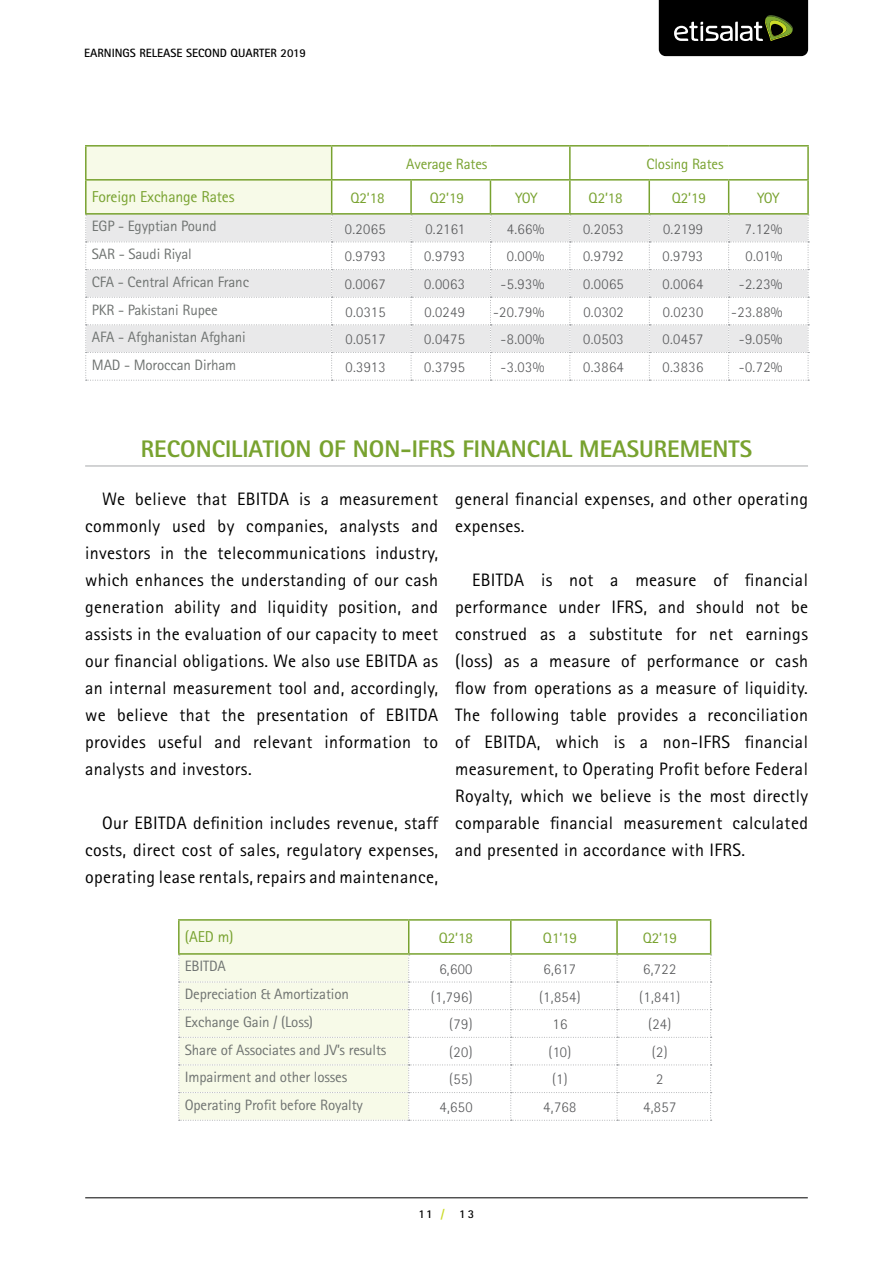
<style>
.page{position:relative;width:893px;height:1263px;background:#fff}
.page>*{position:absolute;margin:0;border:0;box-sizing:border-box;transform-origin:0 0}
.t1{font:800 24px "AT Rotis Sans Serif";color:#78a22f}
.t2{font:18px/27px "Rotis Sans Serif";letter-spacing:.02em;color:#000;text-align:justify}
.t3{font:15.75px "Rotis Sans Serif";letter-spacing:-.01em;color:#78a22f}
.t4{font:300 15px "AT Rotis Sans Serif";letter-spacing:.025em;color:#58595b}
.t5{font:15px "Rotis Sans Serif";letter-spacing:-.01em;color:#6f7371}
.t6{font:15px "Rotis Sans Serif";letter-spacing:-.01em;color:#78a22f}
.t7{font:700 12px "Rotis Sans Serif";color:#000}
.s1{color:#cbdb2a}
</style>
<div class="page">
<hr style="left:85px;top:1197px;width:723px;height:1px;background:#000">
<svg style="left:85px;top:147px;width:724px;height:234px"></svg>
<hr style="left:85px;top:145px;width:247px;height:2px;background:#78a22f">
<hr style="left:85px;top:147px;width:2px;height:32px;background:#78a22f">
<hr style="left:332px;top:145px;width:79px;height:2px;background:#78a22f">
<hr style="left:331px;top:147px;width:1px;height:32px;background:#78a22f">
<hr style="left:411px;top:145px;width:79px;height:2px;background:#78a22f">
<hr style="left:490px;top:145px;width:80px;height:2px;background:#78a22f">
<hr style="left:570px;top:145px;width:79px;height:2px;background:#78a22f">
<hr style="left:569px;top:147px;width:2px;height:32px;background:#78a22f">
<hr style="left:649px;top:145px;width:80px;height:2px;background:#78a22f">
<hr style="left:729px;top:145px;width:80px;height:2px;background:#78a22f">
<hr style="left:807px;top:147px;width:2px;height:32px;background:#78a22f">
<hr style="left:85px;top:179px;width:247px;height:2px;background:#78a22f">
<hr style="left:85px;top:181px;width:2px;height:32px;background:#78a22f">
<hr style="left:332px;top:179px;width:79px;height:2px;background:#78a22f">
<hr style="left:331px;top:181px;width:1px;height:32px;background:#78a22f">
<hr style="left:411px;top:179px;width:79px;height:2px;background:#78a22f">
<hr style="left:410px;top:181px;width:2px;height:32px;background:#78a22f">
<hr style="left:490px;top:179px;width:80px;height:2px;background:#78a22f">
<hr style="left:490px;top:181px;width:1px;height:32px;background:#78a22f">
<hr style="left:570px;top:179px;width:79px;height:2px;background:#78a22f">
<hr style="left:569px;top:181px;width:2px;height:32px;background:#78a22f">
<hr style="left:649px;top:179px;width:80px;height:2px;background:#78a22f">
<hr style="left:648px;top:181px;width:2px;height:32px;background:#78a22f">
<hr style="left:729px;top:179px;width:80px;height:2px;background:#78a22f">
<hr style="left:728px;top:181px;width:1px;height:32px;background:#78a22f">
<hr style="left:807px;top:181px;width:2px;height:32px;background:#78a22f">
<hr style="left:85px;top:213px;width:247px;height:2px;background:#78a22f">
<hr style="left:332px;top:213px;width:79px;height:2px;background:#78a22f">
<hr style="left:411px;top:213px;width:79px;height:2px;background:#78a22f">
<hr style="left:490px;top:213px;width:80px;height:2px;background:#78a22f">
<hr style="left:570px;top:213px;width:79px;height:2px;background:#78a22f">
<hr style="left:649px;top:213px;width:80px;height:2px;background:#78a22f">
<hr style="left:729px;top:213px;width:80px;height:2px;background:#78a22f">
<div style="left:180px;top:921px;width:228px;height:32px;background:#f7fae8"></div>
<svg style="left:178px;top:955px;width:534px;height:166px"></svg>
<hr style="left:178px;top:919px;width:231px;height:2px;background:#78a22f">
<hr style="left:178px;top:921px;width:2px;height:32px;background:#78a22f">
<hr style="left:409px;top:919px;width:102px;height:2px;background:#78a22f">
<hr style="left:408px;top:921px;width:1px;height:32px;background:#78a22f">
<hr style="left:511px;top:919px;width:106px;height:2px;background:#78a22f">
<hr style="left:510px;top:921px;width:2px;height:32px;background:#78a22f">
<hr style="left:617px;top:919px;width:94px;height:2px;background:#78a22f">
<hr style="left:616px;top:921px;width:2px;height:32px;background:#78a22f">
<hr style="left:710px;top:921px;width:1px;height:32px;background:#78a22f">
<hr style="left:178px;top:953px;width:231px;height:2px;background:#78a22f">
<hr style="left:409px;top:953px;width:102px;height:2px;background:#78a22f">
<hr style="left:511px;top:953px;width:106px;height:2px;background:#78a22f">
<hr style="left:617px;top:953px;width:94px;height:2px;background:#78a22f">
<hr style="left:85px;top:466px;width:723px;height:1px;background:#a6a8ab">
<svg style="left:659px;top:0;width:149px;height:56px;background:#1a1b16"></svg>
<p class="t7" style="left:84px;top:46px;width:223px">EARNINGS RELEASE SECOND QUARTER 2019</p>
<p class="t6" style="left:406px;top:155px;width:83px">Average Rates</p>
<p class="t6" style="left:647px;top:155px;width:79px">Closing Rates</p>
<p class="t3" style="left:92px;top:188px;width:144px">Foreign Exchange Rates</p>
<p class="t6" style="left:350px;top:189px;width:36px">Q2’18</p>
<p class="t6" style="left:430px;top:189px;width:36px">Q2’19</p>
<p class="t6" style="left:515px;top:189px;width:24px">YOY</p>
<p class="t6" style="left:589px;top:189px;width:36px">Q2’18</p>
<p class="t6" style="left:672px;top:189px;width:36px">Q2’19</p>
<p class="t6" style="left:757px;top:189px;width:24px">YOY</p>
<p class="t5" style="left:92px;top:217px;width:126px">EGP - Egyptian Pound</p>
<p class="t4" style="left:345px;top:220px;width:42px">0.2065</p>
<p class="t4" style="left:425px;top:220px;width:41px">0.2161</p>
<p class="t4" style="left:507px;top:220px;width:39px">4.66%</p>
<p class="t4" style="left:583px;top:220px;width:42px">0.2053</p>
<p class="t4" style="left:663px;top:220px;width:42px">0.2199</p>
<p class="t4" style="left:745px;top:220px;width:39px">7.12%</p>
<p class="t5" style="left:92px;top:245px;width:102px">SAR - Saudi Riyal</p>
<p class="t4" style="left:345px;top:248px;width:42px">0.9793</p>
<p class="t4" style="left:424px;top:248px;width:42px">0.9793</p>
<p class="t4" style="left:507px;top:248px;width:39px">0.00%</p>
<p class="t4" style="left:583px;top:248px;width:42px">0.9792</p>
<p class="t4" style="left:662px;top:248px;width:42px">0.9793</p>
<p class="t4" style="left:745px;top:248px;width:39px">0.01%</p>
<p class="t5" style="left:92px;top:273px;width:159px">CFA - Central African Franc</p>
<p class="t4" style="left:345px;top:275px;width:42px">0.0067</p>
<p class="t4" style="left:424px;top:275px;width:42px">0.0063</p>
<p class="t4" style="left:501px;top:275px;width:45px">-5.93%</p>
<p class="t4" style="left:583px;top:275px;width:42px">0.0065</p>
<p class="t4" style="left:662px;top:275px;width:42px">0.0064</p>
<p class="t4" style="left:739px;top:275px;width:45px">-2.23%</p>
<p class="t5" style="left:92px;top:301px;width:128px">PKR - Pakistani Rupee</p>
<p class="t4" style="left:345px;top:303px;width:42px">0.0315</p>
<p class="t4" style="left:425px;top:303px;width:42px">0.0249</p>
<p class="t4" style="left:493px;top:303px;width:53px">-20.79%</p>
<p class="t4" style="left:583px;top:303px;width:42px">0.0302</p>
<p class="t4" style="left:663px;top:303px;width:42px">0.0230</p>
<p class="t4" style="left:731px;top:303px;width:53px">-23.88%</p>
<p class="t5" style="left:92px;top:328px;width:155px">AFA - Afghanistan Afghani</p>
<p class="t4" style="left:345px;top:331px;width:42px">0.0517</p>
<p class="t4" style="left:424px;top:331px;width:42px">0.0475</p>
<p class="t4" style="left:501px;top:331px;width:45px">-8.00%</p>
<p class="t4" style="left:583px;top:331px;width:42px">0.0503</p>
<p class="t4" style="left:662px;top:331px;width:42px">0.0457</p>
<p class="t4" style="left:739px;top:331px;width:45px">-9.05%</p>
<p class="t5" style="left:92px;top:356px;width:146px">MAD - Moroccan Dirham</p>
<p class="t4" style="left:345px;top:358px;width:42px">0.3913</p>
<p class="t4" style="left:424px;top:358px;width:42px">0.3795</p>
<p class="t4" style="left:501px;top:358px;width:45px">-3.03%</p>
<p class="t4" style="left:583px;top:358px;width:42px">0.3864</p>
<p class="t4" style="left:662px;top:358px;width:42px">0.3836</p>
<p class="t4" style="left:739px;top:358px;width:45px">-0.72%</p>
<h1 class="t1" style="left:141px;top:434px;width:613px">RECONCILIATION OF NON-IFRS FINANCIAL MEASUREMENTS</h1>
<p class="t2" style="left:85px;top:486px;width:354px;text-indent:17px">We believe that EBITDA is a measurement commonly used by companies, analysts and investors in the telecommunications industry, which enhances the understanding of our cash generation ability and liquidity position, and assists in the evaluation of our capacity to meet our financial obligations. We also use EBITDA as an internal measurement tool and, accordingly, we believe that the presentation of EBITDA provides useful and relevant information to analysts and investors.</p>
<p class="t2" style="left:85px;top:810px;width:354px;text-indent:17px">Our EBITDA definition includes revenue, staff costs, direct cost of sales, regulatory expenses, operating lease rentals, repairs and maintenance,</p>
<p class="t2" style="left:455px;top:486px;width:354px">general financial expenses, and other operating expenses.</p>
<p class="t2" style="left:455px;top:567px;width:354px;text-indent:17px">EBITDA is not a measure of financial performance under IFRS, and should not be construed as a substitute for net earnings (loss) as a measure of performance or cash flow from operations as a measure of liquidity.<br>The following table provides a reconciliation of EBITDA, which is a non-IFRS financial measurement, to Operating Profit before Federal Royalty, which we believe is the most directly comparable financial measurement calculated and presented in accordance with IFRS.</p>
<p class="t3" style="left:185px;top:928px;width:49px">)AED m(</p>
<p class="t6" style="left:439px;top:929px;width:36px">Q2’18</p>
<p class="t6" style="left:543px;top:929px;width:36px">Q1’19</p>
<p class="t6" style="left:643px;top:929px;width:36px">Q2’19</p>
<p class="t5" style="left:185px;top:957px;width:43px">EBITDA</p>
<p class="t4" style="left:439px;top:960px;width:35px">6,600</p>
<p class="t4" style="left:544px;top:960px;width:34px">6,617</p>
<p class="t4" style="left:643px;top:960px;width:35px">6,722</p>
<p class="t5" style="left:185px;top:985px;width:166px">Depreciation &amp; Amortization</p>
<p class="t4" style="left:431px;top:988px;width:43px">(1,796)</p>
<p class="t4" style="left:539px;top:988px;width:43px">(1,854)</p>
<p class="t4" style="left:639px;top:988px;width:43px">(1,841)</p>
<p class="t5" style="left:185px;top:1013px;width:128px">Exchange Gain / (Loss(</p>
<p class="t4" style="left:449px;top:1015px;width:25px">(79)</p>
<p class="t4" style="left:552px;top:1015px;width:16px">16</p>
<p class="t4" style="left:648px;top:1015px;width:25px">(24)</p>
<p class="t5" style="left:185px;top:1041px;width:203px">Share of Associates and JV’s results</p>
<p class="t4" style="left:449px;top:1043px;width:25px">(20)</p>
<p class="t4" style="left:548px;top:1043px;width:24px">(10)</p>
<p class="t4" style="left:652px;top:1043px;width:17px">(2)</p>
<p class="t5" style="left:185px;top:1068px;width:164px">Impairment and other losses</p>
<p class="t4" style="left:449px;top:1071px;width:25px">(55)</p>
<p class="t4" style="left:552px;top:1071px;width:17px">(1)</p>
<p class="t4" style="left:656px;top:1071px;width:9px">2</p>
<p class="t5" style="left:185px;top:1096px;width:180px">Operating Profit before Royalty</p>
<p class="t4" style="left:439px;top:1098px;width:35px">4,650</p>
<p class="t4" style="left:543px;top:1098px;width:35px">4,768</p>
<p class="t4" style="left:643px;top:1098px;width:35px">4,857</p>
<p class="t7" style="left:419px;top:1206px;width:57px">11 <span class="s1">/</span> 13</p>
</div>
